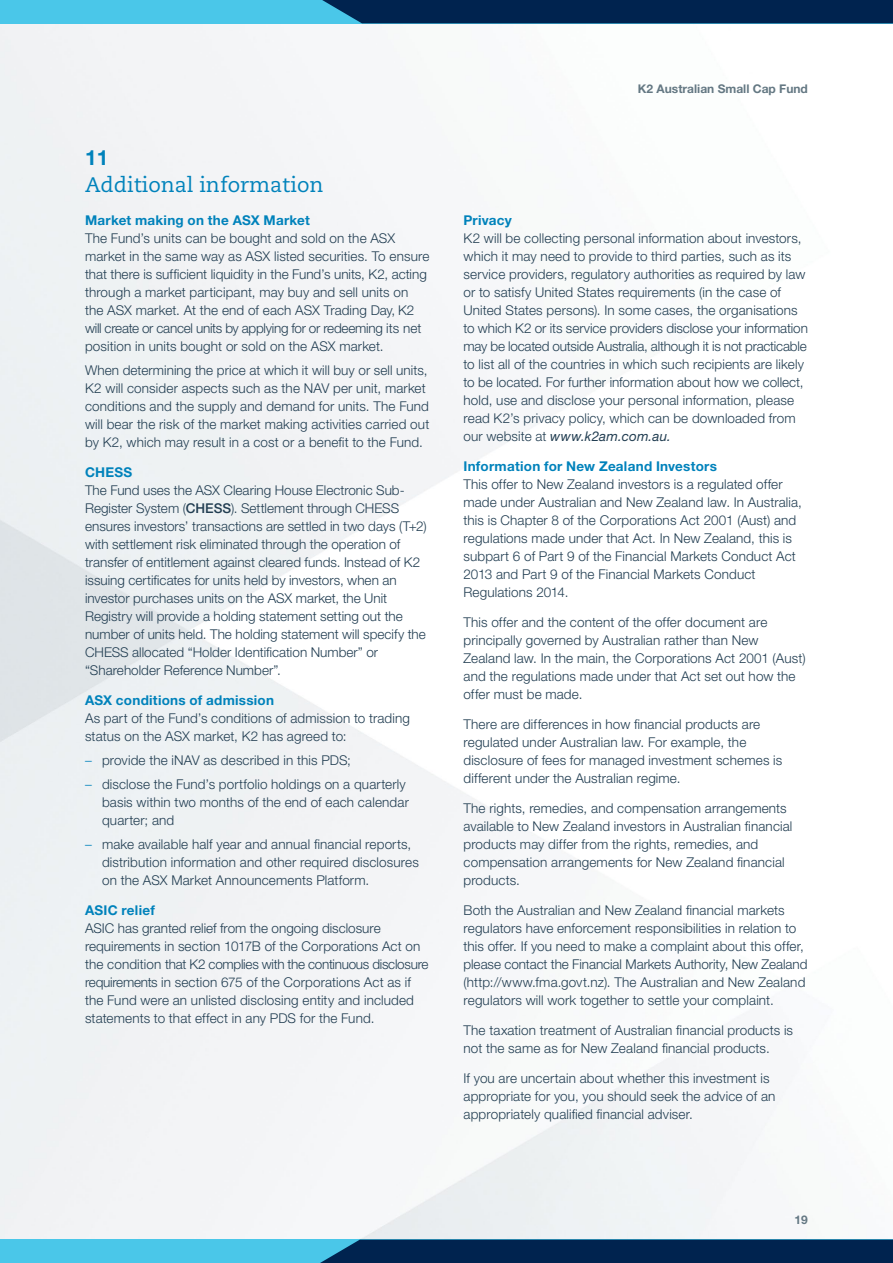
<style>
.page{position:relative;width:893px;height:1263px;background:#fff}
.page>*{position:absolute;margin:0;border:0;box-sizing:border-box;transform-origin:0 0}
.t1{font:21px "Caecilia";color:#0082bb}
.t2{font:700 21px "Helvetica Neue LT Pro";color:#0082bb}
.t3{font:300 13.5px/18px "Helvetica Neue LT Pro";letter-spacing:.01em;color:#223e52}
.t4{font:700 13.5px "Helvetica Neue LT Pro";letter-spacing:.02em;color:#0082bb}
.t5{font:700 12px "Helvetica Neue LT Pro";color:#647883}
.s1{font-weight:500}
.s2{color:#0082bb}
.s3{font-weight:400;font-style:italic}
</style>
<div class="page">
<img style="left:0;top:23px;width:893px;height:1216px">
<div style="left:0;top:1239px;width:893px;height:24px;background:#4ac7e9"></div>
<svg style="left:320px;top:1239px;width:573px;height:24px;background:#042c58"></svg>
<div style="left:0;top:0;width:893px;height:23px;background:#4ac7e9"></div>
<div style="left:322px;top:0;width:571px;height:23px;background:#00234f"></div>
<h1 class="t2" style="left:85px;top:145px;width:25px">11</h1>
<h1 class="t1" style="left:85px;top:173px;width:240px">Additional information</h1>
<p class="t4" style="left:85px;top:212px;width:226px">Market making on the ASX Market</p>
<p class="t3" style="left:85px;top:229px;width:346px">The Fund’s units can be bought and sold on the ASX market in the same way as ASX listed securities. To ensure that there is sufficient liquidity in the Fund’s units, K2, acting through a market participant, may buy and sell units on the ASX market. At the end of each ASX Trading Day, K2 will create or cancel units by applying for or redeeming its net position in units bought or sold on the ASX market.</p>
<p class="t3" style="left:85px;top:361px;width:346px">When determining the price at which it will buy or sell units, K2 will consider aspects such as the NAV per unit, market conditions and the supply and demand for units. The Fund will bear the risk of the market making activities carried out by K2, which may result in a cost or a benefit to the Fund.</p>
<p class="t4" style="left:85px;top:464px;width:49px">CHESS</p>
<p class="t3" style="left:85px;top:481px;width:343px">The Fund uses the ASX Clearing House Electronic Sub-Register System (<span class="s1">CHESS</span>). Settlement through CHESS ensures investors’ transactions are settled in two days (T+2) with settlement risk eliminated through the operation of transfer of entitlement against cleared funds. Instead of K2 issuing certificates for units held by investors, when an investor purchases units on the ASX market, the Unit Registry will provide a holding statement setting out the number of units held. The holding statement will specify the CHESS allocated “Holder Identification Number” or “Shareholder Reference Number”.</p>
<p class="t4" style="left:85px;top:692px;width:191px">ASX conditions of admission</p>
<p class="t3" style="left:85px;top:709px;width:326px">As part of the Fund’s conditions of admission to trading status on the ASX market, K2 has agreed to:</p>
<p class="t3" style="left:85px;top:751px;width:267px"><span class="s2">–</span> provide the iNAV as described in this PDS;</p>
<p class="t3" style="left:102px;top:775px;width:308px;text-indent:-17px"><span class="s2">–</span> disclose the Fund’s portfolio holdings on a quarterly basis within two months of the end of each calendar quarter; and</p>
<p class="t3" style="left:102px;top:835px;width:318px;text-indent:-17px"><span class="s2">–</span> make available half year and annual financial reports, distribution information and other required disclosures on the ASX Market Announcements Platform.</p>
<p class="t4" style="left:85px;top:902px;width:71px">ASIC relief</p>
<p class="t3" style="left:85px;top:919px;width:345px">ASIC has granted relief from the ongoing disclosure requirements in section 1017B of the Corporations Act on the condition that K2 complies with the continuous disclosure requirements in section 675 of the Corporations Act as if the Fund were an unlisted disclosing entity and included statements to that effect in any PDS for the Fund.</p>
<p class="t5" style="left:638px;top:81px;width:171px">K2 Australian Small Cap Fund</p>
<p class="t4" style="left:463px;top:212px;width:50px">Privacy</p>
<p class="t3" style="left:463px;top:229px;width:346px">K2 will be collecting personal information about investors, which it may need to provide to third parties, such as its service providers, regulatory authorities as required by law or to satisfy United States requirements (in the case of United States persons). In some cases, the organisations to which K2 or its service providers disclose your information may be located outside Australia, although it is not practicable to list all of the countries in which such recipients are likely to be located. For further information about how we collect, hold, use and disclose your personal information, please read K2’s privacy policy, which can be downloaded from our website at <span class="s3">www.k2am.com.au.</span></p>
<p class="t4" style="left:463px;top:458px;width:255px">Information for New Zealand Investors</p>
<p class="t3" style="left:463px;top:475px;width:340px">This offer to New Zealand investors is a regulated offer made under Australian and New Zealand law. In Australia, this is Chapter 8 of the Corporations Act 2001 (Aust) and regulations made under that Act. In New Zealand, this is subpart 6 of Part 9 of the Financial Markets Conduct Act 2013 and Part 9 of the Financial Markets Conduct Regulations 2014.</p>
<p class="t3" style="left:463px;top:613px;width:344px">This offer and the content of the offer document are principally governed by Australian rather than New Zealand law. In the main, the Corporations Act 2001 (Aust) and the regulations made under that Act set out how the offer must be made.</p>
<p class="t3" style="left:463px;top:715px;width:320px">There are differences in how financial products are regulated under Australian law. For example, the disclosure of fees for managed investment schemes is different under the Australian regime.</p>
<p class="t3" style="left:463px;top:799px;width:330px">The rights, remedies, and compensation arrangements available to New Zealand investors in Australian financial products may differ from the rights, remedies, and compensation arrangements for New Zealand financial products.</p>
<p class="t3" style="left:463px;top:901px;width:345px">Both the Australian and New Zealand financial markets regulators have enforcement responsibilities in relation to this offer. If you need to make a complaint about this offer, please contact the Financial Markets Authority, New Zealand (http://www.fma.govt.nz). The Australian and New Zealand regulators will work together to settle your complaint.</p>
<p class="t3" style="left:463px;top:1021px;width:331px">The taxation treatment of Australian financial products is not the same as for New Zealand financial products.</p>
<p class="t3" style="left:463px;top:1069px;width:313px">If you are uncertain about whether this investment is appropriate for you, you should seek the advice of an appropriately qualified financial adviser.</p>
<p class="t5" style="left:795px;top:1212px;width:15px">19</p>
</div>
